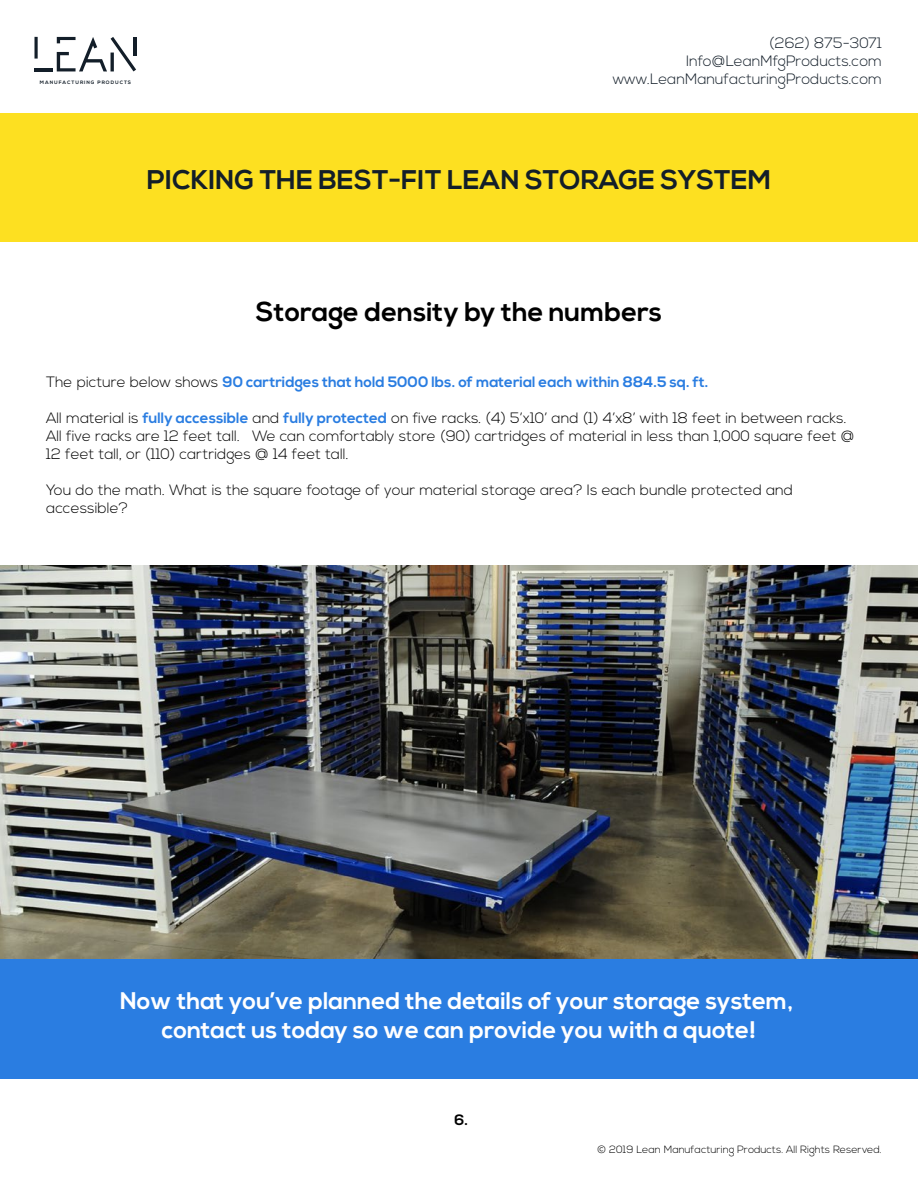
<style>
.page{position:relative;width:918px;height:1188px;background:#fff}
.page>*{position:absolute;margin:0;border:0;box-sizing:border-box;transform-origin:0 0}
.t1{font:700 27px "Nexa";color:#131e29}
.t2{font:700 27px "Nexa";color:#000}
.t3{font:700 24px/28.8px "Nexa";color:#fff;text-align:center}
.t4{font:300 15px/18px "Nexa";color:#000}
.t5{font:700 15px "Nexa";color:#2a7de1}
.t6{font:300 15px/18px "Nexa";color:#131e29;text-align:right}
.t7{font:700 15px "Nexa";color:#000}
.t8{font:300 10.5px "Nexa";color:#000}
.t9{font:700 4.8px "Nexa";letter-spacing:.2em;color:#131e29}
.s1{font-weight:300;color:#000}
.s2{font-weight:700;color:#2a7de1}
</style>
<div class="page">
<img style="left:0;top:565px;width:918px;height:394px">
<svg style="left:34px;top:37px;width:4px;height:22px"></svg>
<hr style="left:34px;top:68px;width:19px;height:3px;background:#131e29">
<svg style="left:57px;top:37px;width:79px;height:34px"></svg>
<hr style="left:133px;top:37px;width:3px;height:19px;background:#131e29">
<div style="left:0;top:113px;width:918px;height:129px;background:#fde021"></div>
<div style="left:0;top:959px;width:918px;height:119px;background:#2a7de1"></div>
<p class="t9" style="left:40px;top:80px;width:93px">MANUFACTURING PRODUCTS</p>
<p class="t6" style="left:613px;top:35px;width:271px">(262) 875-3071<br>Info@LeanMfgProducts.com www.LeanManufacturingProducts.com</p>
<h1 class="t1" style="left:147px;top:165px;width:626px">PICKING THE BEST-FIT LEAN STORAGE SYSTEM</h1>
<h1 class="t2" style="left:256px;top:296px;width:408px">Storage density by the numbers</h1>
<p class="t5" style="left:46px;top:373px;width:664px"><span class="s1">The picture below shows</span> 90 cartridges that hold 5000 lbs. of material each within 884.5 sq. ft.</p>
<p class="t4" style="left:46px;top:409px;width:810px">All material is <span class="s2">fully accessible</span> and <span class="s2">fully protected</span> on five racks. (4) 5’x10’ and (1) 4’x8’ with 18 feet in between racks.<br>All five racks are 12 feet tall. We can comfortably store (90) cartridges of material in less than 1,000 square feet @<br>12 feet tall, or (110) cartridges @ 14 feet tall.</p>
<p class="t4" style="left:46px;top:481px;width:748px">You do the math. What is the square footage of your material storage area? Is each bundle protected and accessible?</p>
<h2 class="t3" style="left:120px;top:988px;width:675px">Now that you’ve planned the details of your storage system, contact us today so we can provide you with a quote!</h2>
<p class="t7" style="left:454px;top:1111px;width:15px">6.</p>
<p class="t8" style="left:597px;top:1143px;width:286px">© 2019 Lean Manufacturing Products. All Rights Reserved.</p>
</div>
